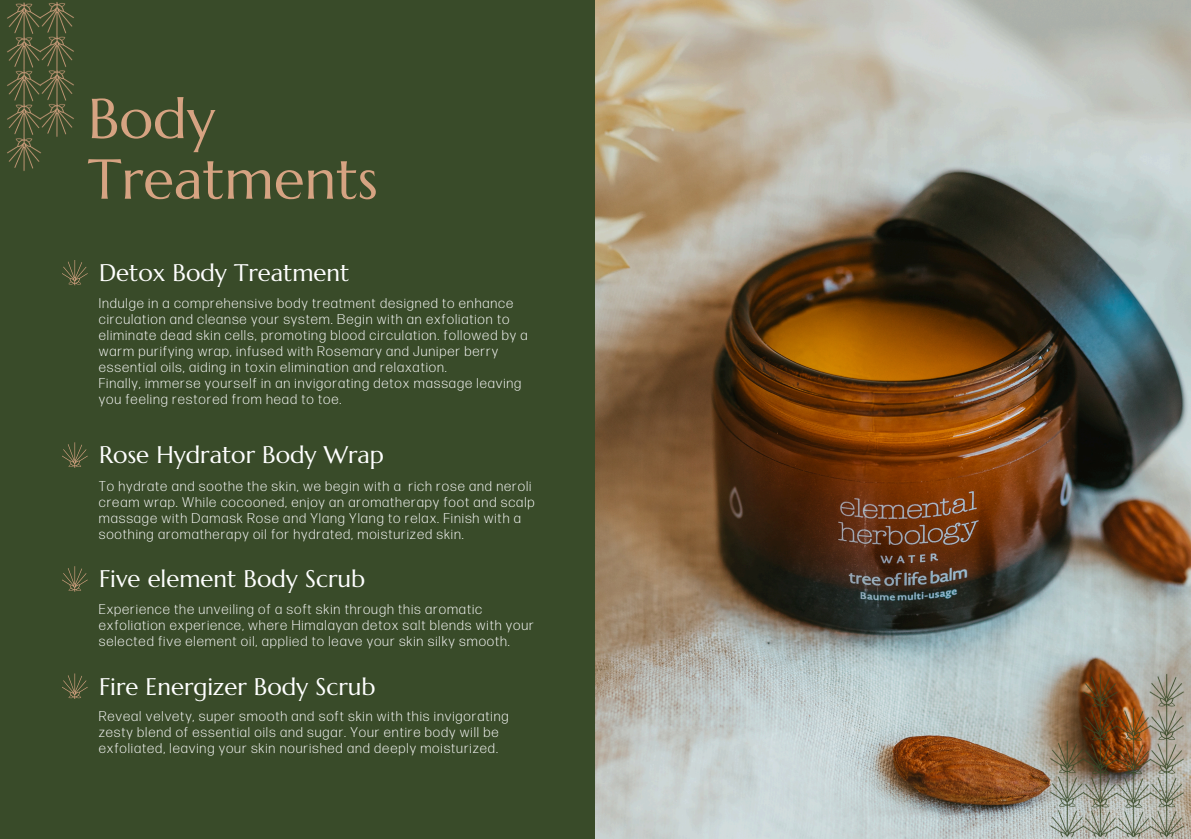
<style>
.page{position:relative;width:1191px;height:839px;background:#fff}
.page>*{position:absolute;margin:0;border:0;box-sizing:border-box;transform-origin:0 0}
.t1{font:56.2px/60.6px "Marcellus";color:#d6a382}
.t2{font:24px "Marcellus";color:#fff}
.t3{font:300 14px/16px "Forma DJR Banner";letter-spacing:.11em;color:#fff}
</style>
<div class="page">
<div style="left:0;top:0;width:1191px;height:838px;background:#394b29"></div>
<img style="left:7px;top:2px;width:67px;height:169px">
<img style="left:595px;top:0;width:596px;height:838px">
<img style="left:1046px;top:669px;width:142px;height:169px">
<svg style="left:62px;top:442px;width:26px;height:26px"></svg>
<svg style="left:62px;top:673px;width:26px;height:26px"></svg>
<svg style="left:62px;top:260px;width:26px;height:25px"></svg>
<svg style="left:62px;top:566px;width:26px;height:25px"></svg>
<h2 class="t1" style="left:88px;top:88px;width:291px">Body<br>Treatments</h2>
<p class="t2" style="left:99px;top:257px;width:252px">Detox Body Treatment</p>
<h2 class="t3" style="left:99px;top:296px;width:430px">Indulge in a comprehensive body treatment designed to enhance circulation and cleanse your system. Begin with an exfoliation to eliminate dead skin cells, promoting blood circulation. followed by a warm purifying wrap, infused with Rosemary and Juniper berry essential oils, aiding in toxin elimination and relaxation.</h2>
<p class="t3" style="left:99px;top:375px;width:423px">Finally, immerse yourself in an invigorating detox massage leaving you feeling restored from head to toe.</p>
<h1 class="t2" style="left:99px;top:440px;width:286px">Rose Hydrator Body Wrap</h1>
<p class="t3" style="left:99px;top:478px;width:437px">To hydrate and soothe the skin, we begin with a rich rose and neroli cream wrap. While cocooned, enjoy an aromatherapy foot and scalp massage with Damask Rose and Ylang Ylang to relax. Finish with a soothing aromatherapy oil for hydrated, moisturized skin.</p>
<h2 class="t2" style="left:99px;top:564px;width:268px">Five element Body Scrub</h2>
<p class="t3" style="left:99px;top:602px;width:436px">Experience the unveiling of a soft skin through this aromatic exfoliation experience, where Himalayan detox salt blends with your selected five element oil, applied to leave your skin silky smooth.</p>
<h2 class="t2" style="left:99px;top:671px;width:278px">Fire Energizer Body Scrub</h2>
<p class="t3" style="left:99px;top:709px;width:411px">Reveal velvety, super smooth and soft skin with this invigorating zesty blend of essential oils and sugar. Your entire body will be exfoliated, leaving your skin nourished and deeply moisturized.</p>
</div>
